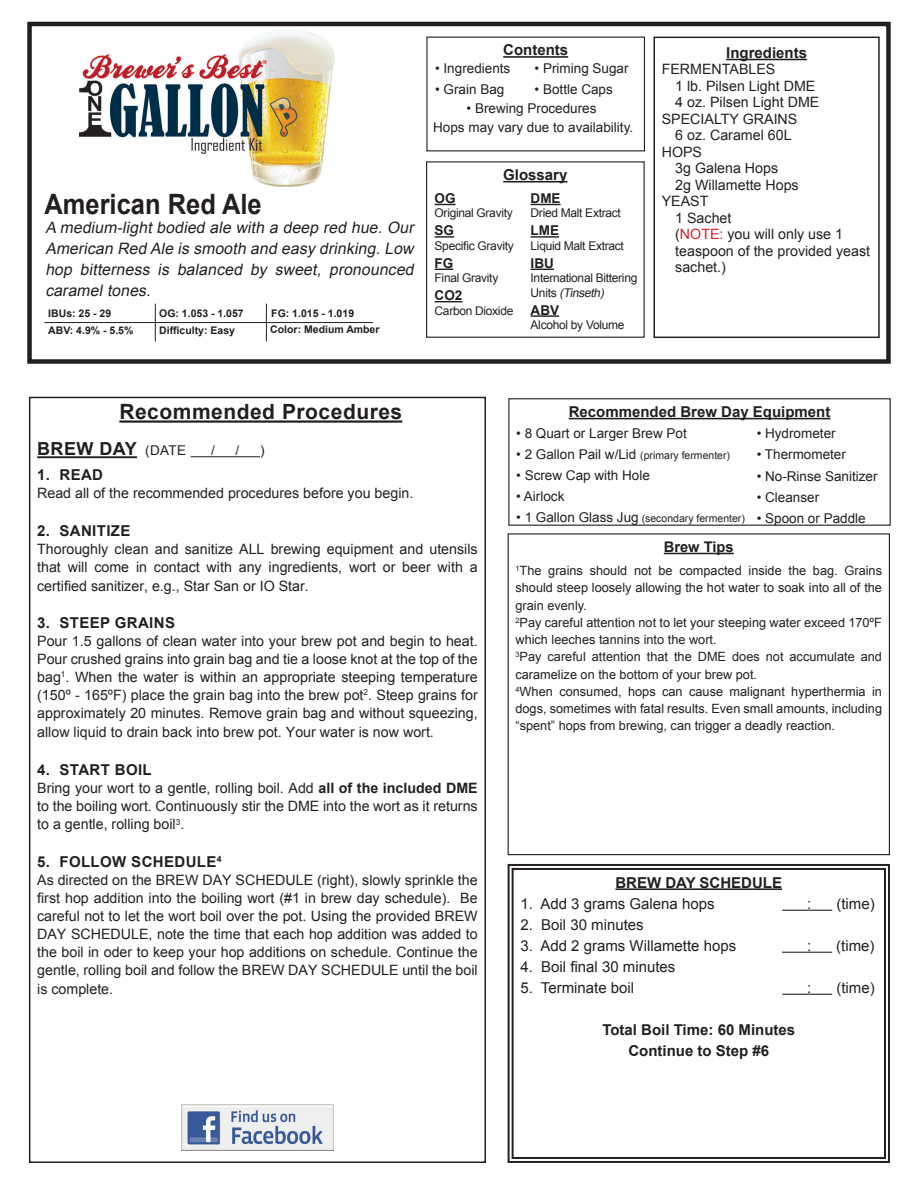
<style>
.page{position:relative;width:918px;height:1188px;background:#fff}
.page>*{position:absolute;margin:0;border:0;box-sizing:border-box;transform-origin:0 0}
.t1{font:700 28.05px "Arial";color:#231f20;scale:.91 1}
.t2{font:700 21px "Arial";letter-spacing:.025em;color:#231f20}
.t3{font:700 18px "Arial";letter-spacing:.025em;color:#231f20}
.t4{font:italic 15.75px/21px "Arial";color:#231f20;text-align:justify}
.t5{font:15px "Arial";color:#231f20}
.t6{font:700 15px/21px "Arial";color:#231f20;text-align:center}
.t7{font:700 15px "Arial";letter-spacing:.025em;color:#231f20}
.t8{font:700 14.7px "Arial";color:#231f20}
.t9{font:14.25px/18.1px "Arial";color:#231f20;text-align:justify}
.t10{font:13.5px "Arial";color:#231f20}
.t11{font:700 13.5px "Arial";color:#231f20}
.t12{font:12.75px/17.2px "Arial";color:#231f20}
.t13{font:12px/14.4px "Arial";letter-spacing:-.025em;color:#231f20}
.t14{font:700 10.5px/17.1px "Arial";color:#231f20}
.t15{font:10.5px "Arial";color:#231f20}
.s1{font-style:italic}
.s2{color:#d1232a}
.s3{font-weight:400;font-size:13.5px}
.s4{font-weight:700}
.s5{font-size:13.5px}
</style>
<div class="page">
<div style="left:27px;top:22px;width:864px;height:342px;border:4px solid #231f20"></div>
<svg style="left:507px;top:864px;width:383px;height:299px"></svg>
<div style="left:512px;top:868px;width:374px;height:291px;border:2px solid #231f20"></div>
<hr style="left:119px;top:420px;width:283px;height:3px;background:#231f20">
<hr style="left:37px;top:456px;width:100px;height:2px;background:#231f20">
<hr style="left:191px;top:456px;width:69px;height:1px;background:#231f20">
<div style="left:29px;top:397px;width:457px;height:766px;border:2px solid #231f20"></div>
<hr style="left:664px;top:553px;width:70px;height:1px;background:#231f20">
<div style="left:508px;top:533px;width:382px;height:322px;border:1px solid #231f20"></div>
<hr style="left:726px;top:59px;width:81px;height:1px;background:#231f20">
<div style="left:653px;top:37px;width:227px;height:301px;border:2px solid #231f20"></div>
<hr style="left:44px;top:322px;width:329px;height:1px;background:#231f20">
<hr style="left:155px;top:304px;width:1px;height:37px;background:#231f20">
<hr style="left:266px;top:304px;width:1px;height:37px;background:#231f20">
<hr style="left:503px;top:56px;width:65px;height:2px;background:#231f20">
<hr style="left:503px;top:181px;width:64px;height:2px;background:#231f20">
<div style="left:426px;top:161px;width:219px;height:177px;border:1px solid #231f20"></div>
<hr style="left:531px;top:204px;width:30px;height:1px;background:#231f20">
<hr style="left:531px;top:236px;width:28px;height:2px;background:#231f20">
<svg style="left:531px;top:269px;width:23px;height:1px"></svg>
<hr style="left:531px;top:315px;width:28px;height:2px;background:#231f20">
<svg style="left:435px;top:204px;width:21px;height:1px"></svg>
<svg style="left:435px;top:236px;width:19px;height:2px"></svg>
<svg style="left:435px;top:269px;width:18px;height:1px"></svg>
<svg style="left:435px;top:301px;width:27px;height:1px"></svg>
<img style="left:79px;top:30px;width:256px;height:156px">
<img style="left:182px;top:1105px;width:151px;height:45px">
<hr style="left:569px;top:418px;width:261px;height:1px;background:#231f20">
<div style="left:508px;top:398px;width:383px;height:128px;border:1px solid #231f20"></div>
<h1 class="t1" style="left:44px;top:185px;width:240px">American Red Ale</h1>
<p class="t4" style="left:45px;top:217px;width:374px">A medium-light bodied ale with a deep red hue. Our American Red Ale is smooth and easy drinking.Low hop bitterness is balanced by sweet, pronounced caramel tones.</p>
<p class="t14" style="left:48px;top:305px;width:87px">IBUs: 25 - 29<br>ABV: 4.9% - 5.5%</p>
<p class="t14" style="left:159px;top:305px;width:86px">OG: 1.053 - 1.057<br>Difficulty: Easy</p>
<p class="t14" style="left:271px;top:305px;width:84px">FG: 1.015 - 1.019</p>
<p class="t14" style="left:270px;top:322px;width:111px">Color: Medium Amber</p>
<p class="t6" style="left:503px;top:40px;width:66px">Contents</p>
<p class="t10" style="left:535px;top:59px;width:96px">• Priming Sugar</p>
<p class="t10" style="left:535px;top:80px;width:80px">• Bottle Caps</p>
<p class="t10" style="left:435px;top:59px;width:77px">• Ingredients</p>
<p class="t10" style="left:435px;top:80px;width:71px">• Grain Bag</p>
<p class="t10" style="left:467px;top:99px;width:132px">• Brewing Procedures</p>
<p class="t10" style="left:433px;top:119px;width:202px">Hops may vary due to availability.</p>
<p class="t6" style="left:503px;top:165px;width:66px">Glossary</p>
<p class="t11" style="left:531px;top:189px;width:31px">DME</p>
<p class="t13" style="left:531px;top:206px;width:92px">Dried Malt Extract</p>
<p class="t11" style="left:531px;top:222px;width:30px">LME</p>
<p class="t13" style="left:531px;top:239px;width:95px">Liquid Malt Extract</p>
<p class="t11" style="left:531px;top:254px;width:25px">IBU</p>
<p class="t13" style="left:531px;top:271px;width:108px">International Bittering<br>U n i t s <span class="s1">(Tinseth)</span></p>
<p class="t11" style="left:531px;top:301px;width:30px">ABV</p>
<p class="t13" style="left:531px;top:318px;width:95px">Alcohol by Volume</p>
<p class="t11" style="left:435px;top:189px;width:23px">OG</p>
<p class="t13" style="left:435px;top:206px;width:80px">Original Gravity</p>
<p class="t11" style="left:435px;top:222px;width:21px">SG</p>
<p class="t13" style="left:435px;top:239px;width:81px">Specific Gravity</p>
<p class="t11" style="left:435px;top:254px;width:20px">FG</p>
<p class="t13" style="left:435px;top:271px;width:65px">Final Gravity</p>
<p class="t11" style="left:435px;top:287px;width:29px">CO2</p>
<p class="t13" style="left:435px;top:303px;width:80px">Carbon Dioxide</p>
<p class="t6" style="left:726px;top:43px;width:82px">Ingredients</p>
<p class="t9" style="left:662px;top:60px;width:78px">Fermentables</p>
<p class="t9" style="left:675px;top:77px;width:142px">1 lb. Pilsen Light DME</p>
<p class="t9" style="left:675px;top:93px;width:146px">4 oz. Pilsen Light DME</p>
<p class="t9" style="left:662px;top:110px;width:137px">SPECIALTY GRAINS</p>
<p class="t9" style="left:675px;top:126px;width:118px">6 oz. Caramel 60L</p>
<p class="t9" style="left:662px;top:143px;width:11px">hops</p>
<p class="t9" style="left:675px;top:159px;width:104px">3g Galena Hops</p>
<p class="t9" style="left:675px;top:176px;width:125px">2g Willamette Hops</p>
<p class="t9" style="left:662px;top:192px;width:11px">yeas</p>
<p class="t9" style="left:675px;top:193px;width:196px;line-height:16.5px;text-align:left;text-indent:25px">t<br>1 Sachet<br>(<span class="s2">NOTE:</span> you will only use 1 teaspoon of the provided yeast sachet.)</p>
<h2 class="t2" style="left:119px;top:398px;width:284px">Recommended Procedures</h2>
<p class="t3" style="left:37px;top:437px;width:150px">BREW DAY <span class="s3">(DATE</span></p>
<p class="t10" style="left:211px;top:442px;width:5px">/</p>
<p class="t10" style="left:236px;top:442px;width:5px">/</p>
<p class="t10" style="left:260px;top:442px;width:6px">)</p>
<p class="t6" style="left:37px;top:465px;width:67px">1. READ</p>
<p class="t9" style="left:37px;top:484px;width:378px">Read all of the recommended procedures before you begin.</p>
<p class="t7" style="left:37px;top:521px;width:95px">2. SANITIZE</p>
<p class="t9" style="left:37px;top:540px;width:442px">Thoroughly clean and sanitize ALL brewing equipment and utensils that will come in contact with any ingredients, wort or beer with a certified sanitizer, e.g., Star San or IO Star.</p>
<p class="t7" style="left:37px;top:613px;width:139px">3. STEEP GRAINS</p>
<p class="t9" style="left:37px;top:632px;width:442px">Pour 1.5 gallons of clean water into your brew pot and begin to heat.<br>Pour crushed grains into grain bag and tie a loose knot at the top of the bag<sup>1</sup>. When the water is within an appropriate steeping temperature (150º - 165ºF) place the grain bag into the brew pot<sup>2</sup>. Steep grains for approximately 20 minutes. Remove grain bag and without squeezing, allow liquid to drain back into brew pot. Your water is now wort.</p>
<p class="t7" style="left:37px;top:759px;width:116px">4. START BOIL</p>
<p class="t9" style="left:37px;top:778px;width:442px">Bring your wort to a gentle, rolling boil. Add <span class="s4">all of the included DME </span>to the boiling wort. Continuously stir the DME into the wort as it returns to a gentle, rolling boil<sup>3</sup>.</p>
<p class="t7" style="left:37px;top:852px;width:186px">5. FOLLOW SCHEDULE<sup>4</sup></p>
<p class="t9" style="left:37px;top:871px;width:442px">As directed on the BREW DAY SCHEDULE (right), slowly sprinkle the first hop addition into the boiling wort (#1 in brew day schedule). Be careful not to let the wort boil over the pot. Using the provided BREW DAY SCHEDULE, note the time that each hop addition was added to the boil in oder to keep your hop additions on schedule. Continue the gentle, rolling boil and follow the BREW DAY SCHEDULE until the boil is complete.</p>
<p class="t6" style="left:569px;top:402px;width:263px">Recommended Brew Day Equipment</p>
<p class="t10" style="left:516px;top:424px;width:172px">• 8 Quart or Larger Brew Pot</p>
<p class="t15" style="left:516px;top:448px;width:215px"><span class="s5">• 2 Gallon Pail w/Lid</span> (primary fermenter)</p>
<p class="t10" style="left:516px;top:466px;width:135px">• Screw Cap with Hole</p>
<p class="t10" style="left:516px;top:487px;width:50px">• Airlock</p>
<p class="t15" style="left:516px;top:511px;width:230px"><span class="s5">• 1 Gallon Glass Jug</span> (secondary fermenter)</p>
<p class="t10" style="left:757px;top:425px;width:80px">• Hydrometer</p>
<p class="t10" style="left:757px;top:446px;width:91px">• Thermometer</p>
<p class="t10" style="left:757px;top:467px;width:122px">• No-Rinse Sanitizer</p>
<p class="t10" style="left:757px;top:488px;width:64px">• Cleanser</p>
<p class="t10" style="left:757px;top:509px;width:111px">• Spoon or Paddle</p>
<p class="t8" style="left:664px;top:537px;width:71px">Brew Tips</p>
<p class="t12" style="left:515px;top:562px;width:368px"><sup>1</sup>The grains should not be compacted inside the bag. Grains should steep loosely allowing the hot water to soak into all of the grain evenly.<br><sup>2</sup>Pay careful attention not to let your steeping water exceed 170ºF which leeches tannins into the wort.<br><sup>3</sup>Pay careful attention that the DME does not accumulate and caramelize on the bottom of your brew pot.<br><sup>4</sup>When consumed, hops can cause malignant hyperthermia in dogs, sometimes with fatal results. Even small amounts, including “spent” hops from brewing, can trigger a deadly reaction.</p>
<p class="t6" style="left:615px;top:872px;width:168px">BREW DAY SCHEDULE</p>
<p class="t5" style="left:520px;top:894px;width:196px">1. Add 3 grams Galena hops</p>
<p class="t5" style="left:807px;top:894px;width:6px">:</p>
<p class="t5" style="left:836px;top:894px;width:40px">(time)</p>
<p class="t5" style="left:520px;top:915px;width:125px">2. Boil 30 minutes</p>
<p class="t5" style="left:520px;top:936px;width:217px">3. Add 2 grams Willamette hops</p>
<p class="t5" style="left:807px;top:936px;width:6px">:</p>
<p class="t5" style="left:836px;top:936px;width:40px">(time)</p>
<p class="t5" style="left:520px;top:957px;width:157px">4. Boil final 30 minutes</p>
<p class="t5" style="left:520px;top:978px;width:115px">5. Terminate boil</p>
<p class="t5" style="left:807px;top:978px;width:6px">:</p>
<p class="t5" style="left:836px;top:978px;width:40px">(time)</p>
<p class="t6" style="left:602px;top:1019px;width:194px">Total Boil Time: 60 Minutes<br>Continue to Step #6</p>
</div>
